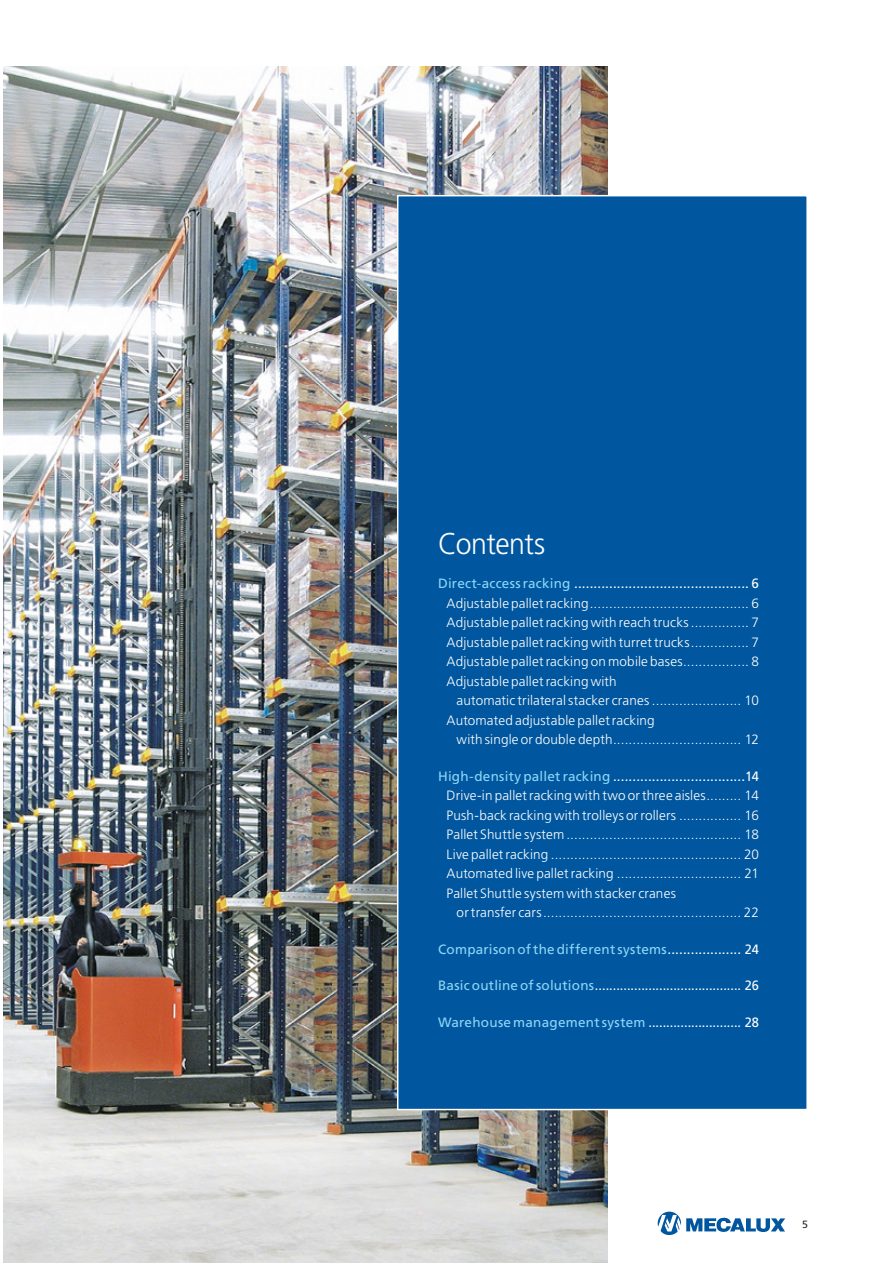
<style>
.page{position:relative;width:893px;height:1263px;background:#fff}
.page>*{position:absolute;margin:0;border:0;box-sizing:border-box;transform-origin:0 0}
.t1{font:300 30px "Frutiger LT Std";letter-spacing:-.02em;color:#fff;scale:.95 1}
.t2{font:300 13.5px/19.5px "Frutiger LT Std";letter-spacing:.015em;color:#fff;text-align:justify}
.t3{font:13.5px "Frutiger LT Std";letter-spacing:.015em;color:#fff;scale:.95 1}
.t4{font:13.5px "Frutiger LT Std";letter-spacing:.02em;color:#8dd7f7}
.t5{font:10.5px "Frutiger LT Std";color:#231f20}
.s1{font-weight:400;color:#8dd7f7}
.s2{font-weight:400}
.s3{color:#fff}
.s4{color:#8dd7f7}
</style>
<div class="page">
<svg style="left:658px;top:1211px;width:127px;height:24px"></svg>
<img style="left:3px;top:66px;width:605px;height:1197px">
<div style="left:397px;top:195px;width:411px;height:915px;background:#01579f;border:2px solid #fff"></div>
<h1 class="t1" style="left:438px;top:527px;width:114px">Contents</h1>
<p class="t2" style="left:447px;top:574px;width:314px;text-indent:-8px"><span class="s1">Direct-access racking</span> <span class="s2">............................................. 6<br></span>Adjustable pallet racking......................................... 6<br>Adjustable pallet racking with reach trucks............... 7<br>Adjustable pallet racking with turret trucks............... 7<br>Adjustable pallet racking on mobile bases................. 8<br>Adjustable pallet racking with</p>
<p class="t2" style="left:447px;top:691px;width:314px;text-indent:10px">automatic trilateral stacker cranes ....................... 10<br>Automated adjustable pallet racking</p>
<p class="t2" style="left:457px;top:730px;width:304px">with single or double depth................................. 12</p>
<p class="t2" style="left:447px;top:766px;width:314px;text-indent:-9px"><span class="s1">High-density pallet racking</span> <span class="s2">..................................14<br></span>Drive-in pallet racking with two or three aisles......... 14<br>Push-back racking with trolleys or rollers ................ 16<br>Pallet Shuttle system ............................................. 18<br>Live pallet racking ................................................. 20<br>Automated live pallet racking ................................ 21<br>Pallet Shuttle system with stacker cranes</p>
<p class="t2" style="left:457px;top:903px;width:304px">or transfer cars................................................... 22</p>
<p class="t4" style="left:438px;top:941px;width:323px">Comparison of the different systems<span class="s3">................... 24</span></p>
<p class="t3" style="left:438px;top:977px;width:339px"><span class="s4">Basic outline of solutions</span>......................................... 26</p>
<p class="t3" style="left:438px;top:1014px;width:339px"><span class="s4">Warehouse management system</span> .......................... 28</p>
<p class="t5" style="left:802px;top:1218px;width:7px">5</p>
</div>
